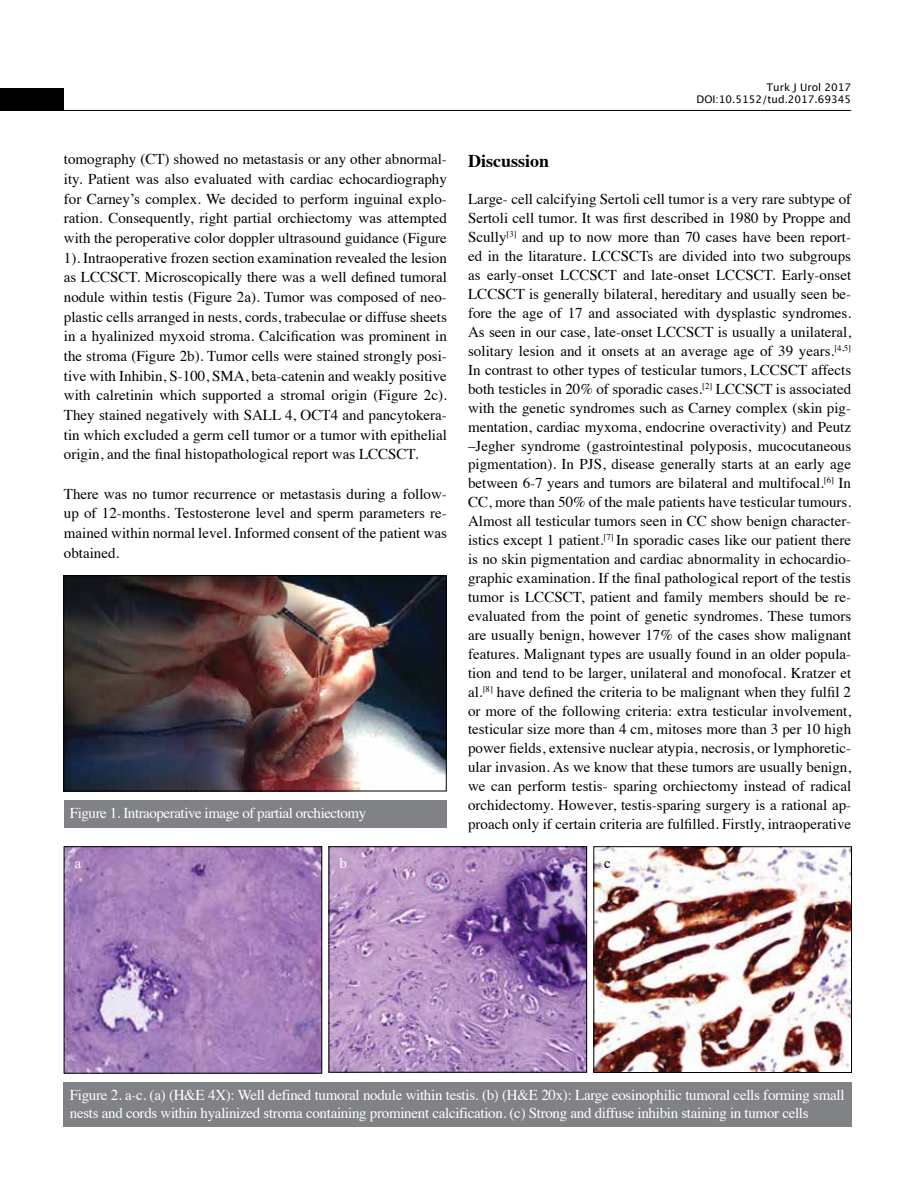
<style>
.page{position:relative;width:915px;height:1191px;background:#fff}
.page>*{position:absolute;margin:0;border:0;box-sizing:border-box;transform-origin:0 0}
.t1{font:700 18px "Times";color:#000}
.t2{font:15px/18.9px "Times";color:#000;text-align:justify}
.t3{font:15px/18px "Times";letter-spacing:-.02em;color:#fff}
.t4{font:10.5px/12.6px "Lucida Grande";color:#000;text-align:right}
</style>
<div class="page">
<hr style="left:64px;top:110px;width:786px;height:1px;background:#000">
<div style="left:0;top:88px;width:64px;height:23px;background:#000"></div>
<img style="left:65px;top:577px;width:379px;height:212px">
<div style="left:63px;top:575px;width:383px;height:216px;border:1px solid #000"></div>
<div style="left:64px;top:800px;width:382px;height:28px;background:#808285"></div>
<img style="left:66px;top:848px;width:254px;height:223px">
<div style="left:64px;top:846px;width:258px;height:227px;border:1px solid #000"></div>
<img style="left:330px;top:848px;width:254px;height:222px">
<img style="left:595px;top:848px;width:254px;height:222px">
<div style="left:593px;top:846px;width:258px;height:226px;border:1px solid #000"></div>
<div style="left:63px;top:1082px;width:788px;height:45px;background:#808285"></div>
<p class="t2" style="left:64px;top:148px;width:384px;line-height:19.6px">tomography (CT) showed no metastasis or any other abnormal&shy;ity. Patient was also evaluated with cardiac echocardiography for Carney’s complex. We decided to perform inguinal explo&shy;ration. Consequently, right partial orchiectomy was attempted with the peroperative color doppler ultrasound guidance (Figure 1). Intraoperative frozen section examination revealed the lesion as LCCSCT. Microscopically there was a well defined tumoral nodule within testis (Figure 2a). Tumor was composed of neo&shy;plastic cells arranged in nests, cords, trabeculae or diffuse sheets in a hyalinized myxoid stroma. Calcification was prominent in the stroma (Figure 2b). Tumor cells were stained strongly posi&shy;tive with Inhibin, S-100, SMA, beta-catenin and weakly positive with calretinin which supported a stromal origin (Figure 2c).<br>They stained negatively with SALL 4, OCT4 and pancytokera&shy;tin which excluded a germ cell tumor or a tumor with epithelial origin, and the final histopathological report was LCCSCT.</p>
<p class="t2" style="left:64px;top:482px;width:384px;line-height:19.6px">There was no tumor recurrence or metastasis during a follow&shy;up of 12-months. Testosterone level and sperm parameters re&shy;mained within normal level. Informed consent of the patient was obtained.</p>
<p class="t3" style="left:70px;top:802px;width:298px">Figure 1. Intraoperative image of partial orchiectomy</p>
<p class="t4" style="left:696px;top:81px;width:156px">Turk J Urol 2017<br>DOI:10.5152/tud.2017.69345</p>
<p class="t1" style="left:468px;top:143px;width:83px">Discussion</p>
<p class="t2" style="left:468px;top:189px;width:384px">Large- cell calcifying Sertoli cell tumor is a very rare subtype of Sertoli cell tumor. It was first described in 1980 by Proppe and Scully<sup>[3]</sup> and up to now more than 70 cases have been report&shy;ed in the litarature. LCCSCTs are divided into two subgroups as early-onset LCCSCT and late-onset LCCSCT. Early-onset LCCSCT is generally bilateral, hereditary and usually seen be&shy;fore the age of 17 and associated with dysplastic syndromes.<br>As seen in our case, late-onset LCCSCT is usually a unilateral, solitary lesion and it onsets at an average age of 39 years.<sup>[4,5] </sup>In contrast to other types of testicular tumors, LCCSCT affects both testicles in 20% of sporadic cases.<sup>[2]</sup> LCCSCT is associated with the genetic syndromes such as Carney complex (skin pig&shy;mentation, cardiac myxoma, endocrine overactivity) and Peutz –Jegher syndrome (gastrointestinal polyposis, mucocutaneous pigmentation). In PJS, disease generally starts at an early age between 6-7 years and tumors are bilateral and multifocal.<sup>[6]</sup> In CC, more than 50% of the male patients have testicular tumours.<br>Almost all testicular tumors seen in CC show benign character&shy;istics except 1 patient.<sup>[7]</sup> In sporadic cases like our patient there is no skin pigmentation and cardiac abnormality in echocardio&shy;graphic examination. If the final pathological report of the testis tumor is LCCSCT, patient and family members should be re&shy;evaluated from the point of genetic syndromes. These tumors are usually benign, however 17% of the cases show malignant features. Malignant types are usually found in an older popula&shy;tion and tend to be larger, unilateral and monofocal. Kratzer et al.<sup>[8]</sup> have defined the criteria to be malignant when they fulfil 2 or more of the following criteria: extra testicular involvement, testicular size more than 4 cm, mitoses more than 3 per 10 high power fields, extensive nuclear atypia, necrosis, or lymphoretic&shy;ular invasion. As we know that these tumors are usually benign, we can perform testis- sparing orchiectomy instead of radical orchidectomy. However, testis-sparing surgery is a rational ap&shy;proach only if certain criteria are fulfilled. Firstly, intraoperative</p>
<p class="t3" style="left:74px;top:853px;width:8px">a</p>
<p class="t3" style="left:339px;top:853px;width:9px">b</p>
<p class="t2" style="left:604px;top:852px;width:8px">c</p>
<p class="t3" style="left:70px;top:1084px;width:775px">Figure 2. a-c. (a) (H&amp;E 4X): Well defined tumoral nodule within testis. (b) (H&amp;E 20x): Large eosinophilic tumoral cells forming small nests and cords within hyalinized stroma containing prominent calcification. (c) Strong and diffuse inhibin staining in tumor cells</p>
</div>
